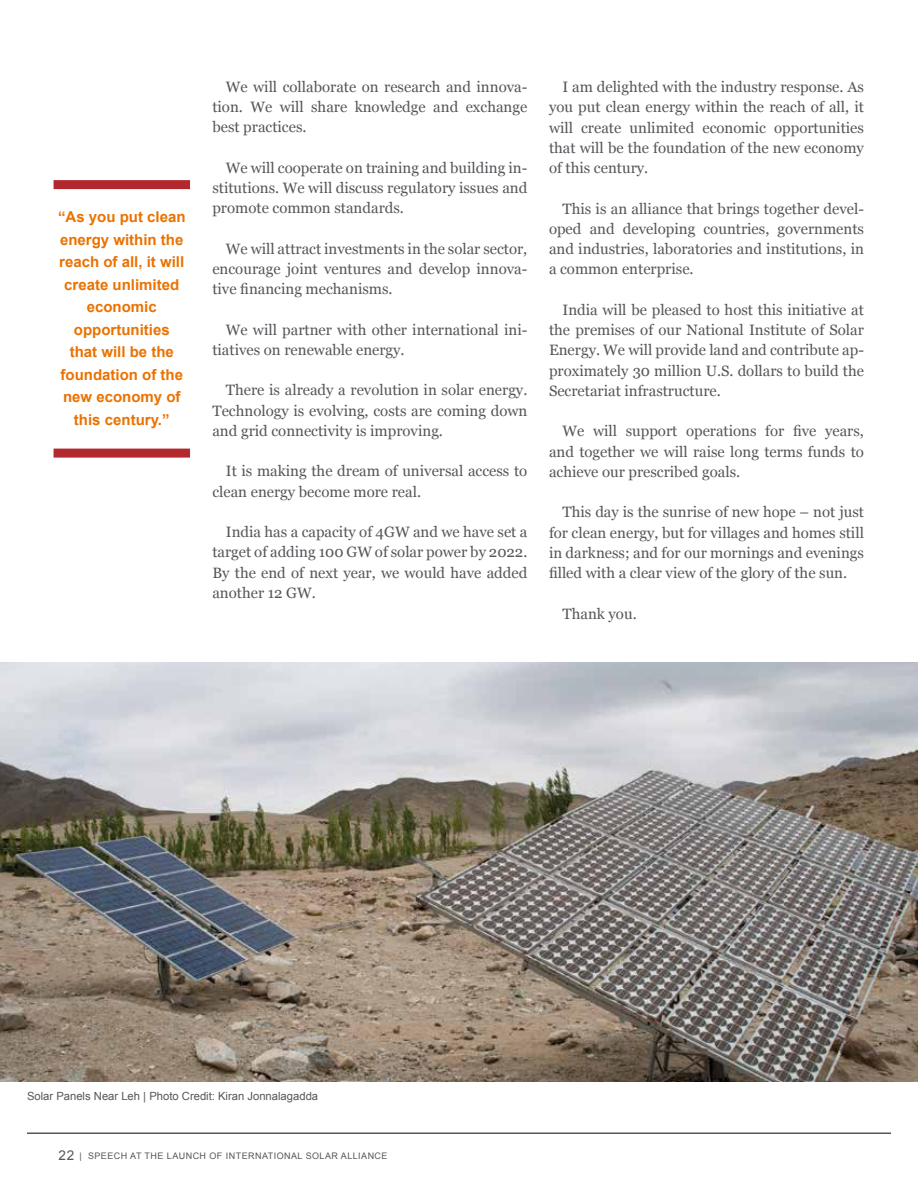
<style>
.page{position:relative;width:918px;height:1188px;background:#fff}
.page>*{position:absolute;margin:0;border:0;box-sizing:border-box;transform-origin:0 0}
.t1{font:15px/20.2px "Georgia";color:#55565a;text-align:justify}
.t2{font:700 15px/22.5px "Arial";color:#ea7200;text-align:center}
.t3{font:13.5px "Arial";color:#55565a}
.t4{font:11.25px "Arial";color:#55565a}
.t5{font:9px "Arial";letter-spacing:.05em;color:#55565a}
</style>
<div class="page">
<hr style="left:27px;top:1132px;width:864px;height:2px;background:#55565a">
<div style="left:54px;top:180px;width:136px;height:9px;background:#b3282d"></div>
<div style="left:54px;top:449px;width:136px;height:9px;background:#b3282d"></div>
<img style="left:0;top:662px;width:918px;height:419px">
<p class="t2" style="left:58px;top:206px;width:129px">“As you put clean energy within the reach of all, it will create unlimited economic opportunities<br>that will be the foundation of the new economy of this century.”</p>
<p class="t1" style="left:212px;top:76px;width:316px;text-indent:14px">We will collaborate on research and innova&shy;tion. We will share knowledge and exchange best practices.</p>
<p class="t1" style="left:212px;top:157px;width:316px;text-indent:14px">We will cooperate on training and building in&shy;stitutions. We will discuss regulatory issues and promote common standards.</p>
<p class="t1" style="left:212px;top:238px;width:316px;text-indent:14px">We will attract investments in the solar sector, encourage joint ventures and develop innova&shy;tive financing mechanisms.</p>
<p class="t1" style="left:212px;top:319px;width:316px;text-indent:14px">We will partner with other international ini&shy;tiatives on renewable energy.</p>
<p class="t1" style="left:212px;top:379px;width:317px;text-indent:14px">There is already a revolution in solar energy.<br>Technology is evolving, costs are coming down and grid connectivity is improving.</p>
<p class="t1" style="left:212px;top:460px;width:316px;text-indent:14px">It is making the dream of universal access to clean energy become more real.</p>
<p class="t1" style="left:212px;top:521px;width:317px;text-indent:14px">India has a capacity of 4GW and we have set a target of adding 100 GW of solar power by 2022.<br>By the end of next year, we would have added another 12 GW.</p>
<p class="t1" style="left:549px;top:76px;width:316px;text-indent:14px">I am delighted with the industry response. As you put clean energy within the reach of all, it will create unlimited economic opportunities that will be the foundation of the new economy of this century.</p>
<p class="t1" style="left:549px;top:198px;width:316px;text-indent:14px">This is an alliance that brings together devel&shy;oped and developing countries, governments and industries, laboratories and institutions, in a common enterprise.</p>
<p class="t1" style="left:549px;top:299px;width:316px;text-indent:14px">India will be pleased to host this initiative at the premises of our National Institute of Solar Energy. We will provide land and contribute ap&shy;proximately 30 million U.S. dollars to build the Secretariat infrastructure.</p>
<p class="t1" style="left:549px;top:420px;width:316px;text-indent:14px">We will support operations for five years, and together we will raise long terms funds to achieve our prescribed goals.</p>
<p class="t1" style="left:549px;top:501px;width:317px;text-indent:14px">This day is the sunrise of new hope – not just for clean energy, but for villages and homes still in darkness; and for our mornings and evenings filled with a clear view of the glory of the sun.</p>
<p class="t1" style="left:562px;top:603px;width:76px">Thank you.</p>
<p class="t4" style="left:27px;top:1089px;width:293px">Solar Panels Near Leh | Photo Credit: Kiran Jonnalagadda</p>
<p class="t3" style="left:58px;top:1147px;width:17px">22</p>
<p class="t5" style="left:79px;top:1150px;width:310px">| SPEECH AT THE LAUNCH OF INTERNATIONAL SOLAR ALLIANCE</p>
</div>
